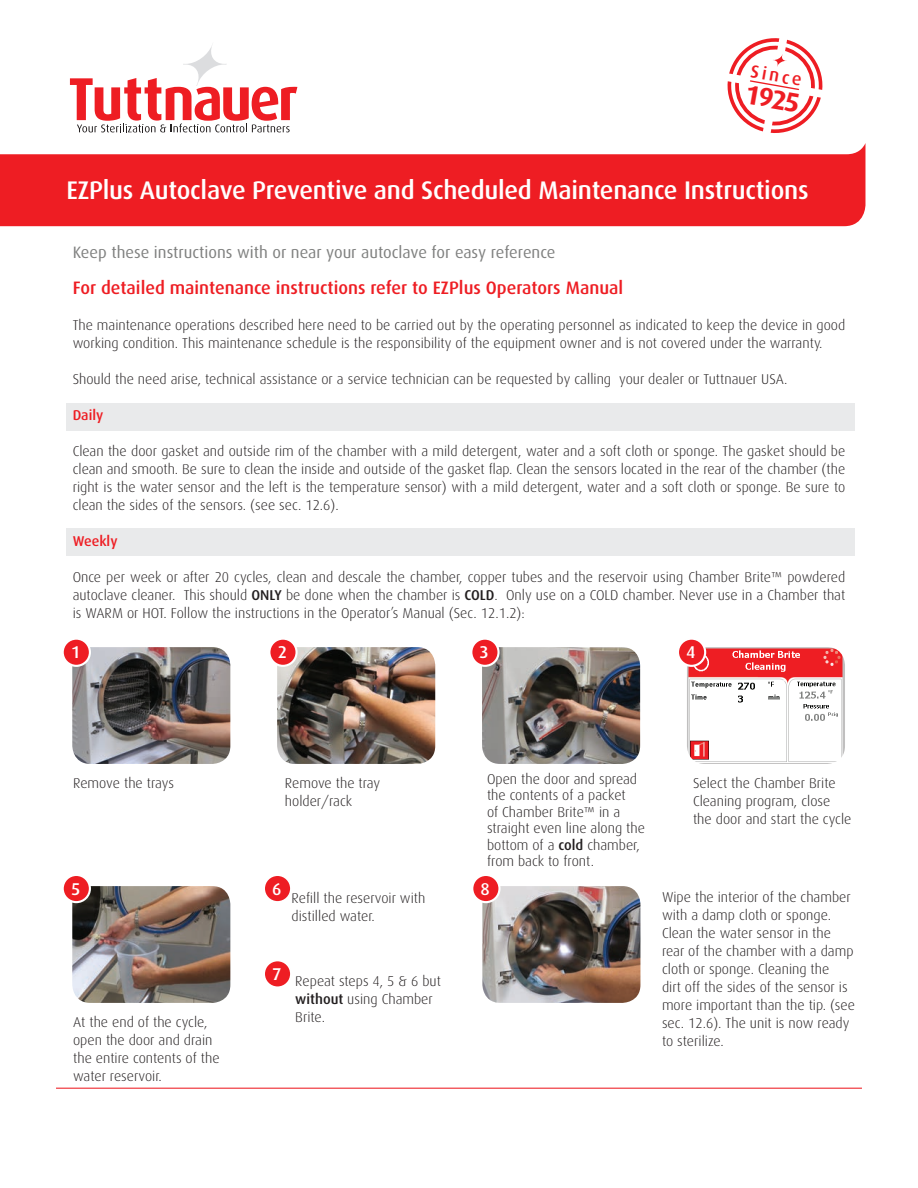
<style>
.page{position:relative;width:918px;height:1188px;background:#fff}
.page>*{position:absolute;margin:0;border:0;box-sizing:border-box;transform-origin:0 0}
.t1{font:700 26.85px "Dax";color:#ee1d23}
.t2{font:500 25.5px "Dax";letter-spacing:-.01em;color:#fff}
.t3{font:500 18px "Dax";color:#ee1d23}
.t4{font:500 17.1px "Dax";color:#fff}
.t5{font:16.5px "Dax";color:#808180}
.t6{font:300 14.25px/18px "Dax";color:#231f20}
.t7{font:500 14.25px "Dax";color:#ee1d23}
.s1{font-weight:500}
</style>
<div class="page">
<div style="left:66px;top:403px;width:789px;height:28px;background:#e9eaeb"></div>
<div style="left:66px;top:529px;width:789px;height:27px;background:#e9eaeb"></div>
<img style="left:72px;top:647px;width:158px;height:117px">
<img style="left:72px;top:886px;width:158px;height:117px">
<img style="left:277px;top:647px;width:158px;height:117px">
<img style="left:482px;top:647px;width:158px;height:117px">
<img style="left:687px;top:647px;width:158px;height:117px">
<img style="left:482px;top:886px;width:158px;height:117px">
<div style="left:63px;top:639px;width:27px;height:27px;background:#ee1d23;border-radius:50%"></div>
<div style="left:62px;top:638px;width:29px;height:29px;border:2px solid #fff;border-radius:50%"></div>
<div style="left:63px;top:875px;width:27px;height:27px;background:#ee1d23;border-radius:50%"></div>
<div style="left:62px;top:874px;width:29px;height:29px;border:2px solid #fff;border-radius:50%"></div>
<div style="left:472px;top:875px;width:27px;height:27px;background:#ee1d23;border-radius:50%"></div>
<div style="left:471px;top:874px;width:30px;height:29px;border:2px solid #fff;border-radius:50%"></div>
<div style="left:264px;top:875px;width:27px;height:27px;background:#ee1d23;border-radius:50%"></div>
<div style="left:263px;top:874px;width:29px;height:29px;border:2px solid #fff;border-radius:50%"></div>
<div style="left:264px;top:960px;width:27px;height:28px;background:#ee1d23;border-radius:50%"></div>
<div style="left:263px;top:959px;width:29px;height:30px;border:2px solid #fff;border-radius:50%"></div>
<div style="left:269px;top:639px;width:28px;height:27px;background:#ee1d23;border-radius:50%"></div>
<div style="left:268px;top:638px;width:30px;height:29px;border:2px solid #fff;border-radius:50%"></div>
<div style="left:471px;top:639px;width:28px;height:27px;background:#ee1d23;border-radius:50%"></div>
<div style="left:470px;top:638px;width:30px;height:29px;border:2px solid #fff;border-radius:50%"></div>
<div style="left:678px;top:639px;width:27px;height:27px;background:#ee1d23;border-radius:50%"></div>
<div style="left:677px;top:638px;width:29px;height:29px;border:2px solid #fff;border-radius:50%"></div>
<svg style="left:0;top:132px;width:865px;height:94px;fill:#ee1d23"></svg>
<svg style="left:70px;top:46px;width:227px;height:86px"></svg>
<svg style="left:718px;top:38px;width:114px;height:104px"></svg>
<hr style="left:56px;top:1088px;width:806px;height:1px;background:#ee1d23">
<p class="t3" style="left:753px;top:61px;width:53px;rotate:10deg">Since</p>
<h1 class="t1" style="left:748px;top:79px;width:57px;rotate:10deg">1925</h1>
<h2 class="t2" style="left:67px;top:176px;width:744px">EZPlus Autoclave Preventive and Scheduled Maintenance Instructions</h2>
<p class="t5" style="left:73px;top:243px;width:484px">Keep these instructions with or near your autoclave for easy reference</p>
<p class="t3" style="left:73px;top:278px;width:552px">For detailed maintenance instructions refer to EZPlus Operators Manual</p>
<p class="t6" style="left:73px;top:316px;width:774px">The maintenance operations described here need to be carried out by the operating personnel as indicated to keep the device in good working condition. This maintenance schedule is the responsibility of the equipment owner and is not covered under the warranty.</p>
<p class="t6" style="left:73px;top:370px;width:716px">Should the need arise, technical assistance or a service technician can be requested by calling your dealer or Tuttnauer USA.</p>
<p class="t7" style="left:73px;top:407px;width:32px">Daily</p>
<p class="t6" style="left:73px;top:442px;width:774px;text-align:justify">Clean the door gasket and outside rim of the chamber with a mild detergent, water and a soft cloth or sponge. The gasket should be clean and smooth. Be sure to clean the inside and outside of the gasket flap. Clean the sensors located in the rear of the chamber (the right is the water sensor and the left is the temperature sensor) with a mild detergent, water and a soft cloth or sponge. Be sure to clean the sides of the sensors. (see sec. 12.6).</p>
<p class="t7" style="left:73px;top:533px;width:46px">Weekly</p>
<p class="t6" style="left:73px;top:568px;width:774px;text-align:justify">Once per week or after 20 cycles, clean and descale the chamber, copper tubes and the reservoir using Chamber Brite™ powdered autoclave cleaner. This should <span class="s1">ONLY</span> be done when the chamber is <span class="s1">COLD</span>. Only use on a COLD chamber. Never use in a Chamber that is WARM or HOT. Follow the instructions in the Operator’s Manual (Sec. 12.1.2):</p>
<p class="t4" style="left:71px;top:643px;width:11px">1</p>
<p class="t6" style="left:73px;top:775px;width:103px">Remove the trays</p>
<p class="t4" style="left:278px;top:643px;width:11px">2</p>
<p class="t4" style="left:480px;top:643px;width:11px">3</p>
<p class="t4" style="left:686px;top:643px;width:11px">4</p>
<p class="t6" style="left:487px;top:771px;width:160px;line-height:16.5px">Open the door and spread the contents of a packet<br>of Chamber Brite™ in a straight even line along the bottom of a <span class="s1">cold</span> chamber, from back to front.</p>
<p class="t6" style="left:285px;top:775px;width:97px">Remove the tray holder/rack</p>
<p class="t6" style="left:693px;top:775px;width:160px">Select the Chamber Brite<br>Cleaning program, close the door and start the cycle</p>
<p class="t4" style="left:71px;top:879px;width:11px">5</p>
<p class="t4" style="left:272px;top:879px;width:11px">6</p>
<p class="t4" style="left:481px;top:879px;width:11px">8</p>
<p class="t6" style="left:292px;top:890px;width:135px">Refill the reservoir with distilled water.</p>
<p class="t6" style="left:73px;top:1013px;width:148px">At the end of the cycle, open the door and drain the entire contents of the water reservoir.</p>
<p class="t4" style="left:272px;top:965px;width:11px">7</p>
<p class="t6" style="left:295px;top:972px;width:147px">Repeat steps 4, 5 &amp; 6 but <span class="s1">without</span> using Chamber<br>Brite.</p>
<p class="t6" style="left:662px;top:888px;width:194px">Wipe the interior of the chamber with a damp cloth or sponge.<br>Clean the water sensor in the rear of the chamber with a damp cloth or sponge. Cleaning the<br>dirt off the sides of the sensor is more important than the tip. (see sec. 12.6). The unit is now ready to sterilize.</p>
</div>
